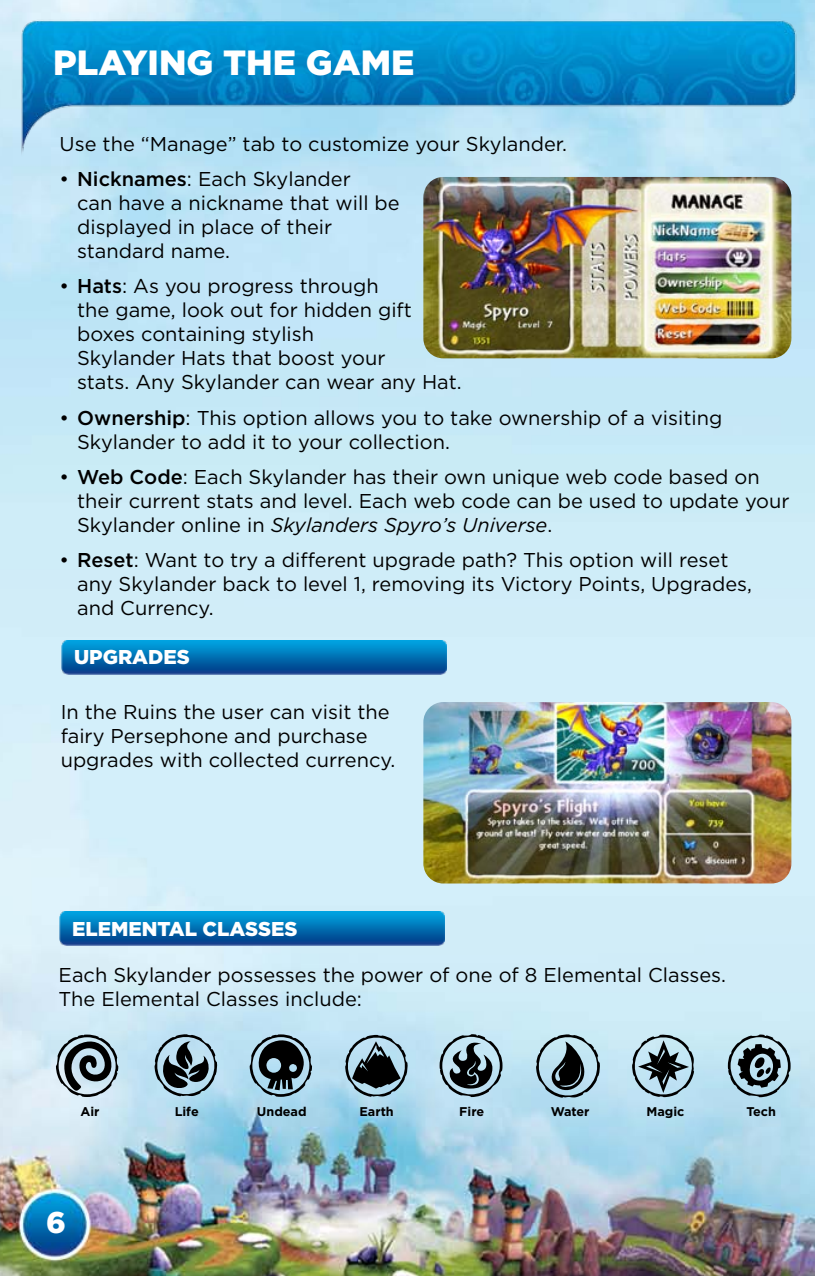
<style>
.page{position:relative;width:815px;height:1276px;background:#fff}
.page>*{position:absolute;margin:0;border:0;box-sizing:border-box;transform-origin:0 0}
.t1{font:900 35px "Gotham HTF";color:#fff}
.t2{font:900 30px "Gotham HTF";color:#fff}
.t3{font:20px/24px "Gotham HTF";color:#000}
.t4{font:900 20px "Gotham HTF";color:#fff}
.t5{font:700 12.75px "Gotham HTF";color:#000}
.s1{font-weight:500}
.s2{font-style:italic}
</style>
<div class="page">
<img style="left:0;top:156px;width:815px;height:1120px">
<img style="left:0;top:0;width:815px;height:156px">
<img style="left:60px;top:911px;width:384px;height:34px">
<img style="left:423px;top:177px;width:368px;height:181px">
<img style="left:62px;top:640px;width:384px;height:34px">
<img style="left:423px;top:702px;width:368px;height:181px">
<svg style="left:56px;top:1034px;width:62px;height:63px;background:#7f8e96"></svg>
<svg style="left:345px;top:1034px;width:63px;height:63px;background:#6d848f"></svg>
<svg style="left:250px;top:1034px;width:62px;height:62px;background:#5e737d"></svg>
<svg style="left:154px;top:1034px;width:63px;height:63px;background:#758c98"></svg>
<svg style="left:728px;top:1034px;width:63px;height:63px;background:#7b929b"></svg>
<svg style="left:632px;top:1034px;width:63px;height:63px;background:#849ca5"></svg>
<svg style="left:440px;top:1034px;width:62px;height:63px;background:#768b95"></svg>
<svg style="left:536px;top:1034px;width:64px;height:65px;background:#8099a3"></svg>
<h1 class="t1" style="left:53px;top:42px;width:363px">PLAYING THE GAME</h1>
<p class="t3" style="left:60px;top:131px;width:509px">Use the “Manage” tab to customize your Skylander.</p>
<p class="t3" style="left:77px;top:167px;width:324px;text-indent:-18px">• <span class="s1">Nicknames</span>: Each Skylander<br>can have a nickname that will be displayed in place of their standard name.</p>
<p class="t3" style="left:77px;top:274px;width:386px;text-indent:-18px">• <span class="s1">Hats</span>: As you progress through<br>the game, look out for hidden gift boxes containing stylish<br>Skylander Hats that boost your<br>stats. Any Skylander can wear any Hat.</p>
<p class="t3" style="left:77px;top:405px;width:647px;text-indent:-18px">• <span class="s1">Ownership</span>: This option allows you to take ownership of a visiting<br>Skylander to add it to your collection.</p>
<p class="t3" style="left:77px;top:464px;width:714px;text-indent:-18px">• <span class="s1">Web Code</span>: Each Skylander has their own unique web code based on their current stats and level. Each web code can be used to update your<br>Skylander online in <span class="s2">Skylanders Spyro’s Universe</span>.</p>
<p class="t3" style="left:77px;top:548px;width:676px;text-indent:-18px">• <span class="s1">Reset</span>: Want to try a different upgrade path? This option will reset any Skylander back to level 1, removing its Victory Points, Upgrades, and Currency.</p>
<p class="t4" style="left:74px;top:645px;width:117px">UPGRADES</p>
<p class="t3" style="left:61px;top:699px;width:336px">In the Ruins the user can visit the fairy Persephone and purchase upgrades with collected currency.</p>
<p class="t4" style="left:72px;top:917px;width:227px">ELEMENTAL CLASSES</p>
<p class="t3" style="left:59px;top:962px;width:669px">Each Skylander possesses the power of one of 8 Elemental Classes.<br>The Elemental Classes include:</p>
<p class="t5" style="left:459px;top:1104px;width:26px">Fire</p>
<p class="t5" style="left:551px;top:1104px;width:40px">Water</p>
<p class="t5" style="left:747px;top:1103px;width:31px">Tech</p>
<p class="t5" style="left:80px;top:1104px;width:21px">Air</p>
<p class="t5" style="left:175px;top:1104px;width:26px">Life</p>
<p class="t5" style="left:257px;top:1104px;width:51px">Undead</p>
<p class="t5" style="left:646px;top:1104px;width:40px">Magic</p>
<p class="t5" style="left:359px;top:1104px;width:36px">Earth</p>
<h2 class="t2" style="left:46px;top:1205px;width:21px">6</h2>
</div>
